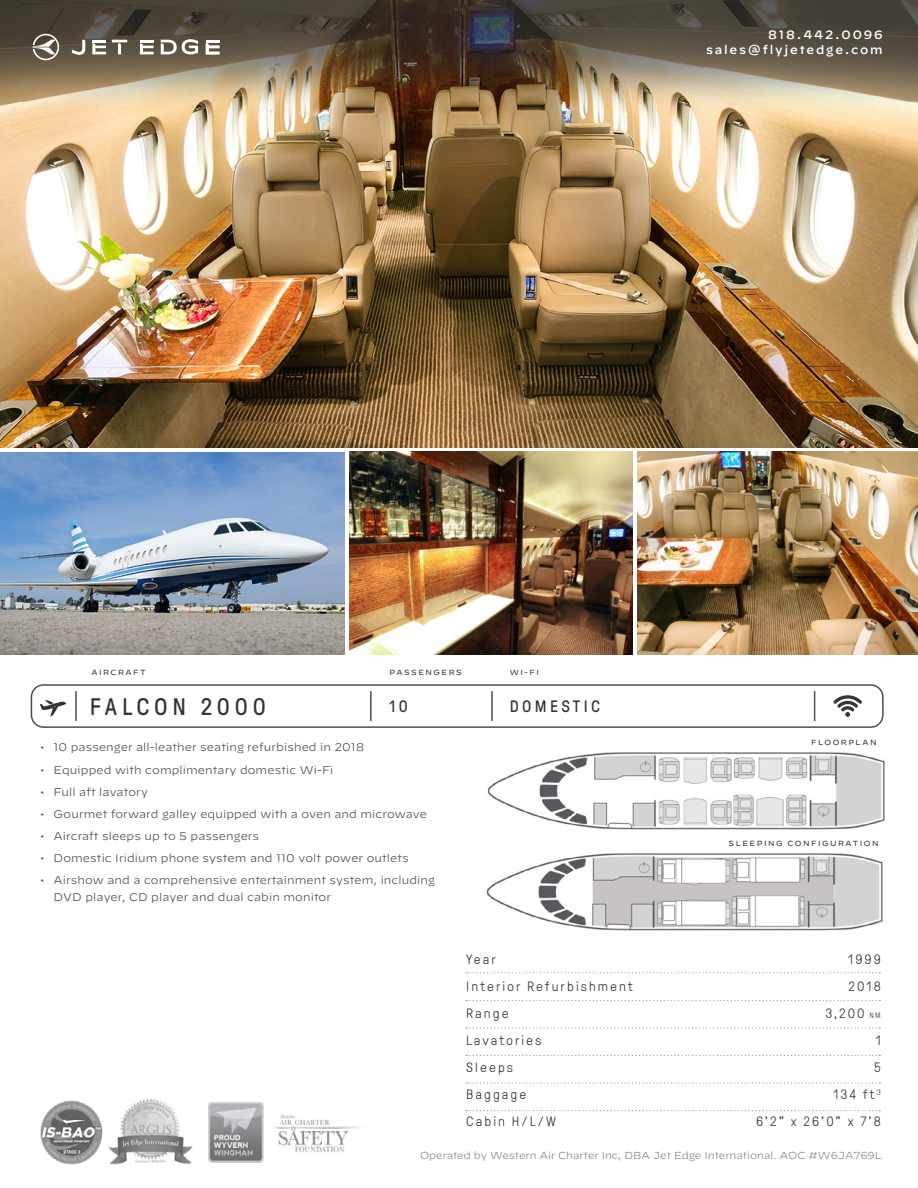
<style>
.page{position:relative;width:918px;height:1188px;background:#fff}
.page>*{position:absolute;margin:0;border:0;box-sizing:border-box;transform-origin:0 0}
.t1{font:24px "GT Pressura";letter-spacing:.2em;color:#32363b}
.t2{font:16.5px "GT Pressura";letter-spacing:.2em;color:#32363b}
.t3{font:300 13.5px/27px "GT Pressura";letter-spacing:.15em;color:#32363b;text-align:right}
.t4{font:500 12px/14.4px "Decimal";letter-spacing:.15em;color:#fff;text-align:right}
.t5{font:300 11.1px/16.5px "Decimal";letter-spacing:.01em;color:#4b4f55}
.t6{font:300 10.2px "Decimal";color:#878787}
.t7{font:7.5px "Decimal";letter-spacing:.2em;color:#32363b}
.s1{font-size:7.8px}
</style>
<div class="page">
<img style="left:486px;top:853px;width:397px;height:78px">
<img style="left:487px;top:752px;width:398px;height:78px">
<div style="left:31px;top:684px;width:853px;height:44px;border:2px solid #4b4f55;border-radius:12px"></div>
<hr style="left:370px;top:691px;width:2px;height:30px;background:#4b4f55">
<hr style="left:491px;top:691px;width:2px;height:30px;background:#4b4f55">
<svg style="left:833px;top:695px;width:29px;height:22px"></svg>
<img style="left:0;top:114px;width:918px;height:334px">
<img style="left:0;top:453px;width:345px;height:201px">
<img style="left:350px;top:452px;width:283px;height:202px">
<img style="left:0;top:0;width:918px;height:114px">
<svg style="left:466px;top:972px;width:414px;height:1px"></svg>
<svg style="left:466px;top:1000px;width:414px;height:1px"></svg>
<svg style="left:40px;top:700px;width:26px;height:17px"></svg>
<hr style="left:814px;top:691px;width:1px;height:30px;background:#4b4f55">
<hr style="left:75px;top:691px;width:2px;height:30px;background:#4b4f55">
<img style="left:638px;top:452px;width:280px;height:202px">
<svg style="left:466px;top:1027px;width:414px;height:2px"></svg>
<svg style="left:466px;top:1055px;width:414px;height:1px"></svg>
<svg style="left:466px;top:1082px;width:414px;height:2px"></svg>
<svg style="left:466px;top:1110px;width:414px;height:1px"></svg>
<svg style="left:33px;top:34px;width:26px;height:26px"></svg>
<svg style="left:72px;top:40px;width:13px;height:15px"></svg>
<svg style="left:112px;top:40px;width:15px;height:14px"></svg>
<svg style="left:92px;top:40px;width:14px;height:14px"></svg>
<svg style="left:140px;top:40px;width:14px;height:14px"></svg>
<svg style="left:206px;top:40px;width:13px;height:14px"></svg>
<svg style="left:161px;top:39px;width:37px;height:15px"></svg>
<img style="left:40px;top:1098px;width:319px;height:66px">
<p class="t4" style="left:706px;top:26px;width:178px">818.442.0096 sales@flyjetedge.com</p>
<p class="t7" style="left:91px;top:668px;width:56px">AIRCRAFT</p>
<p class="t7" style="left:390px;top:668px;width:74px">PASSENGERS</p>
<h1 class="t1" style="left:90px;top:694px;width:177px">FALCON 2000</h1>
<h2 class="t2" style="left:390px;top:697px;width:20px">10</h2>
<p class="t5" style="left:40px;top:739px;width:326px">• 10 passenger all-leather seating refurbished in 2018</p>
<p class="t5" style="left:40px;top:761px;width:295px">• Equipped with complimentary domestic Wi-Fi</p>
<p class="t5" style="left:40px;top:784px;width:109px">• Full aft lavatory</p>
<p class="t5" style="left:40px;top:806px;width:389px">• Gourmet forward galley equipped with a oven and microwave</p>
<p class="t5" style="left:40px;top:828px;width:221px">• Aircraft sleeps up to 5 passengers</p>
<p class="t5" style="left:40px;top:850px;width:370px">• Domestic Iridium phone system and 110 volt power outlets</p>
<p class="t5" style="left:54px;top:872px;width:383px;text-indent:-13px">• Airshow and a comprehensive entertainment system, including<br>DVD player, CD player and dual cabin monitor</p>
<p class="t7" style="left:510px;top:668px;width:31px">WI-FI</p>
<h2 class="t2" style="left:510px;top:697px;width:92px">DOMESTIC</h2>
<p class="t3" style="left:466px;top:946px;width:168px;text-align:left">Year<br>Interior Refurbishment<br>Range<br>Lavatories<br>Sleeps<br>Baggage<br>Cabin H/L/W</p>
<p class="t7" style="left:811px;top:738px;width:67px">FLOORPLAN</p>
<p class="t7" style="left:729px;top:839px;width:151px">SLEEPING CONFIGURATION</p>
<p class="t3" style="left:756px;top:946px;width:126px">1999<br>2018<br>3,200 <span class="s1">NM<br></span>1<br>5<br>134 ft<sup>3<br></sup>6’2” x 26’0” x 7’8</p>
<p class="t6" style="left:420px;top:1150px;width:463px">Operated by Western Air Charter Inc, DBA Jet Edge International. AOC #W6JA769L</p>
</div>
